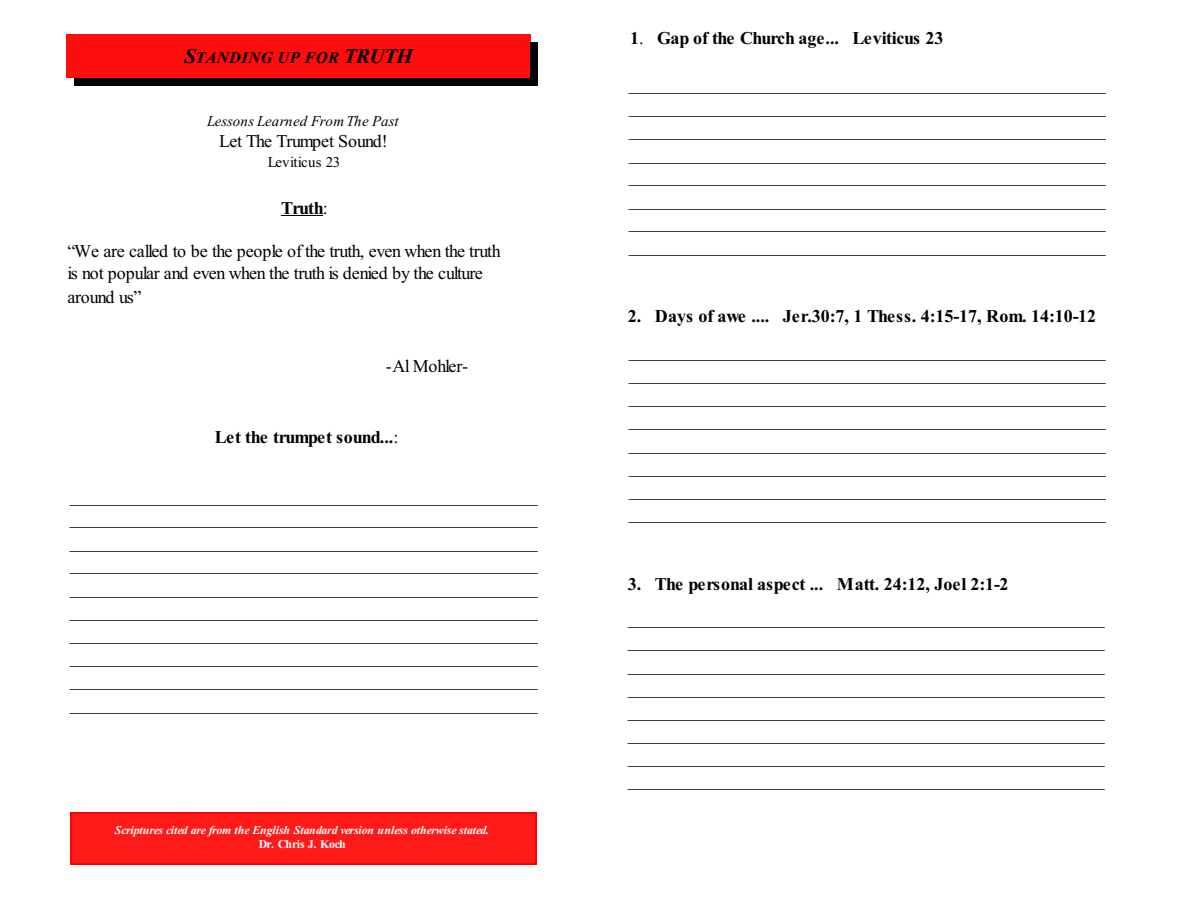
<style>
.page{position:relative;width:1188px;height:918px;background:#fff}
.page>*{position:absolute;margin:0;border:0;box-sizing:border-box;transform-origin:0 0}
.t1{font:18px/23.1px "Times New Roman";letter-spacing:-.03em;color:#000;text-align:justify}
.t2{font:700 18px "Times New Roman";color:#000}
.t3{font:700 18px "Times New Roman";letter-spacing:-.025em;color:#000}
.t4{font:700 18px "Times New Roman";letter-spacing:-.05em;color:#000}
.t5{font:18px "Times New Roman";letter-spacing:-.05em;color:#000}
.t6{font:italic 700 16.5px "Times New Roman";letter-spacing:.025em;color:#000}
.t7{font:italic 15px "Times New Roman";color:#000}
.t8{font:15px "Times New Roman";letter-spacing:.01em;color:#000}
.t9{font:italic 700 12px "Times New Roman";letter-spacing:-.015em;color:#fff}
.t10{font:700 12px "Times New Roman";letter-spacing:-.05em;color:#fff}
.s1{font-size:21px}
.s2{font-weight:400}
</style>
<div class="page">
<hr style="left:281px;top:215px;width:42px;height:1px;background:#000">
<div style="left:71px;top:812px;width:466px;height:53px;background:#ff1a1a"></div>
<hr style="left:71px;top:812px;width:1px;height:52px;background:#f00">
<hr style="left:536px;top:812px;width:1px;height:52px;background:#f00">
<hr style="left:71px;top:812px;width:466px;height:2px;background:#f00">
<hr style="left:71px;top:863px;width:466px;height:2px;background:#f00">
<div style="left:66px;top:35px;width:464px;height:43px;background:#ff0c0c"></div>
<div style="left:530px;top:43px;width:8px;height:43px;background:#000"></div>
<div style="left:74px;top:78px;width:464px;height:8px;background:#000"></div>
<p class="t6" style="left:184px;top:52px;width:230px"><span class="s1">S</span>TANDING UP FOR <span class="s1">TRUTH</span></p>
<p class="t7" style="left:207px;top:116px;width:193px">Lessons Learned From The Past</p>
<p class="t5" style="left:219px;top:135px;width:170px">Let The Trumpet Sound!</p>
<p class="t8" style="left:268px;top:156px;width:74px">Leviticus 23</p>
<p class="t2" style="left:281px;top:202px;width:48px">Truth<span class="s2">:</span></p>
<p class="t1" style="left:68px;top:241px;width:435px;text-align:left">“We are called to be the people of the truth, even when the truth is not popular and even when the truth is denied by the culture around us”</p>
<p class="t1" style="left:386px;top:356px;width:84px">-Al Mohler-</p>
<p class="t4" style="left:215px;top:431px;width:185px">Let the trumpet sound...<span class="s2">:</span></p>
<p class="t1" style="left:70px;top:486px;width:469px">____________________________________________________ ____________________________________________________ ____________________________________________________ ____________________________________________________ ____________________________________________________ ____________________________________________________ ____________________________________________________ ____________________________________________________ ____________________________________________________ ____________________________________________________</p>
<p class="t9" style="left:115px;top:825px;width:376px">Scriptures cited are from the English Standard version unless otherwise stated.</p>
<p class="t10" style="left:259px;top:840px;width:89px">Dr. Chris J. Koch</p>
<p class="t3" style="left:630px;top:32px;width:315px">1<span class="s2">.</span> Gap of the Church age... Leviticus 23</p>
<p class="t1" style="left:629px;top:74px;width:478px">_____________________________________________________ _____________________________________________________ _____________________________________________________ _____________________________________________________ _____________________________________________________ _____________________________________________________ _____________________________________________________ _____________________________________________________</p>
<p class="t2" style="left:628px;top:310px;width:470px">2. Days of awe .... Jer.30:7, 1 Thess. 4:15-17, Rom. 14:10-12</p>
<p class="t1" style="left:629px;top:341px;width:478px">_____________________________________________________ _____________________________________________________ _____________________________________________________ _____________________________________________________ _____________________________________________________ _____________________________________________________ _____________________________________________________ _____________________________________________________</p>
<p class="t2" style="left:628px;top:577px;width:382px">3. The personal aspect ... Matt. 24:12, Joel 2:1-2</p>
<p class="t1" style="left:628px;top:608px;width:478px">_____________________________________________________ _____________________________________________________ _____________________________________________________ _____________________________________________________ _____________________________________________________ _____________________________________________________ _____________________________________________________ _____________________________________________________</p>
</div>
